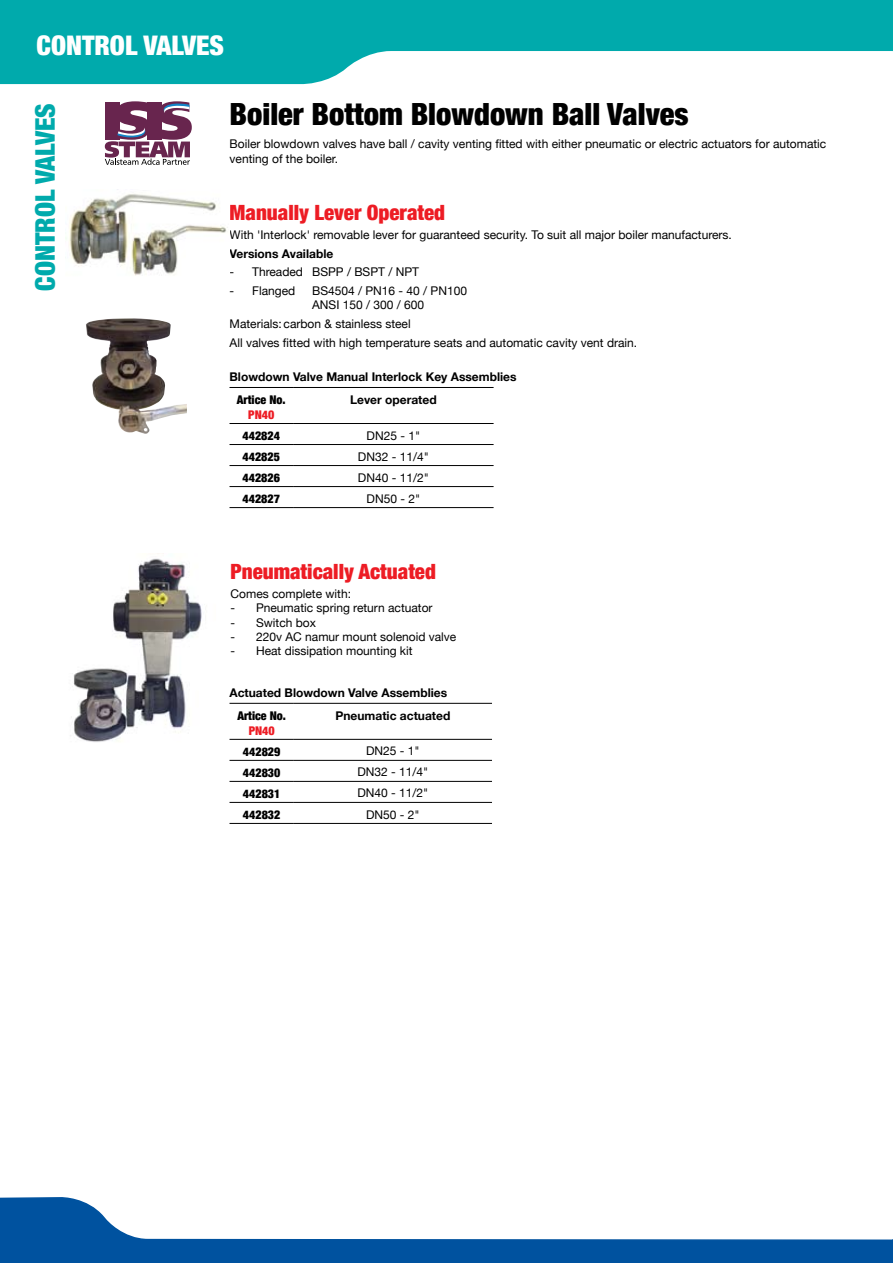
<style>
.page{position:relative;width:893px;height:1263px;background:#fff}
.page>*{position:absolute;margin:0;border:0;box-sizing:border-box;transform-origin:0 0}
.t1{font:900 condensed 30.6px "Helvetica Neue";color:#000}
.t2{font:900 condensed 27px "Helvetica Neue";color:#fff}
.t3{font:900 condensed 27px "Helvetica Neue";color:#00aaac}
.t4{font:900 condensed 21px "Helvetica Neue";color:#ed1c24}
.t5{font:12px/14.4px "Helvetica Neue";color:#000}
.t6{font:700 12px "Helvetica Neue";color:#000}
.t7{font:900 condensed 12px "Helvetica Neue";color:#000}
.t8{font:900 condensed 12px "Helvetica Neue";color:#ed1c24}
</style>
<div class="page">
<svg style="left:0;top:0;width:892px;height:85px;fill:#00aaac"></svg>
<svg style="left:0;top:1197px;width:892px;height:66px"></svg>
<svg style="left:892px;top:0;width:1px;height:52px"></svg>
<svg style="left:892px;top:1239px;width:1px;height:24px"></svg>
<img style="left:65px;top:189px;width:163px;height:87px">
<img style="left:86px;top:318px;width:101px;height:116px">
<hr style="left:230px;top:387px;width:63px;height:1px;background:#000">
<hr style="left:293px;top:387px;width:201px;height:1px;background:#000">
<hr style="left:230px;top:423px;width:63px;height:1px;background:#000">
<hr style="left:293px;top:423px;width:201px;height:1px;background:#000">
<hr style="left:230px;top:444px;width:63px;height:1px;background:#000">
<hr style="left:293px;top:444px;width:201px;height:1px;background:#000">
<hr style="left:230px;top:465px;width:63px;height:1px;background:#000">
<hr style="left:293px;top:465px;width:201px;height:1px;background:#000">
<hr style="left:230px;top:486px;width:63px;height:1px;background:#000">
<hr style="left:293px;top:486px;width:201px;height:1px;background:#000">
<hr style="left:230px;top:507px;width:63px;height:1px;background:#000">
<hr style="left:293px;top:507px;width:201px;height:1px;background:#000">
<img style="left:70px;top:558px;width:132px;height:184px">
<hr style="left:230px;top:703px;width:64px;height:1px;background:#000">
<hr style="left:294px;top:703px;width:198px;height:1px;background:#000">
<hr style="left:230px;top:739px;width:64px;height:1px;background:#000">
<hr style="left:294px;top:739px;width:198px;height:1px;background:#000">
<hr style="left:230px;top:760px;width:64px;height:1px;background:#000">
<hr style="left:294px;top:760px;width:198px;height:1px;background:#000">
<hr style="left:230px;top:781px;width:64px;height:1px;background:#000">
<hr style="left:294px;top:781px;width:198px;height:1px;background:#000">
<hr style="left:230px;top:802px;width:64px;height:1px;background:#000">
<hr style="left:294px;top:802px;width:198px;height:1px;background:#000">
<hr style="left:230px;top:823px;width:64px;height:1px;background:#000">
<hr style="left:294px;top:823px;width:198px;height:1px;background:#000">
<svg style="left:105px;top:101px;width:87px;height:64px"></svg>
<h2 class="t2" style="left:37px;top:35px;width:189px">CONTROL VALVES</h2>
<h2 class="t3" style="left:35px;top:291px;width:189px;rotate:-90deg">CONTROL VALVES</h2>
<h1 class="t1" style="left:230px;top:102px;width:461px">Boiler Bottom Blowdown Ball Valves</h1>
<p class="t5" style="left:230px;top:137px;width:598px">Boiler blowdown valves have ball / cavity venting fitted with either pneumatic or electric actuators for automatic venting of the boiler.</p>
<h3 class="t4" style="left:230px;top:205px;width:217px">Manually Lever Operated</h3>
<p class="t5" style="left:230px;top:227px;width:504px">With 'Interlock' removable lever for guaranteed security. To suit all major boiler manufacturers.</p>
<p class="t6" style="left:230px;top:249px;width:105px">Versions Available</p>
<p class="t5" style="left:230px;top:265px;width:191px">- Threaded BSPP / BSPT / NPT</p>
<p class="t5" style="left:230px;top:283px;width:67px">- Flanged</p>
<p class="t5" style="left:312px;top:283px;width:156px">BS4504 / PN16 - 40 / PN100<br>ANSI 150 / 300 / 600</p>
<p class="t5" style="left:230px;top:314px;width:409px;line-height:18.6px">Materials: carbon &amp; stainless steel<br>All valves fitted with high temperature seats and automatic cavity vent drain.</p>
<p class="t6" style="left:230px;top:372px;width:289px">Blowdown Valve Manual Interlock Key Assemblies</p>
<p class="t7" style="left:237px;top:395px;width:50px">Artice No.</p>
<p class="t8" style="left:248px;top:410px;width:28px">PN40</p>
<p class="t6" style="left:350px;top:395px;width:88px">Lever operated</p>
<p class="t7" style="left:243px;top:431px;width:39px">442824</p>
<p class="t5" style="left:367px;top:428px;width:55px">DN25 - 1"</p>
<p class="t7" style="left:243px;top:452px;width:39px">442825</p>
<p class="t5" style="left:358px;top:449px;width:72px">DN32 - 11/4"</p>
<p class="t7" style="left:243px;top:473px;width:39px">442826</p>
<p class="t5" style="left:358px;top:470px;width:72px">DN40 - 11/2"</p>
<p class="t7" style="left:243px;top:494px;width:39px">442827</p>
<p class="t5" style="left:367px;top:491px;width:55px">DN50 - 2"</p>
<h3 class="t4" style="left:231px;top:564px;width:207px">Pneumatically Actuated</h3>
<p class="t5" style="left:231px;top:586px;width:122px">Comes complete with:</p>
<p class="t5" style="left:231px;top:601px;width:203px">- Pneumatic spring return actuator</p>
<p class="t5" style="left:231px;top:615px;width:87px">- Switch box</p>
<p class="t5" style="left:231px;top:629px;width:227px">- 220v AC namur mount solenoid valve</p>
<p class="t5" style="left:231px;top:644px;width:183px">- Heat dissipation mounting kit</p>
<p class="t6" style="left:230px;top:688px;width:219px">Actuated Blowdown Valve Assemblies</p>
<p class="t7" style="left:237px;top:711px;width:50px">Artice No.</p>
<p class="t8" style="left:249px;top:726px;width:28px">PN40</p>
<p class="t6" style="left:335px;top:711px;width:116px">Pneumatic actuated</p>
<p class="t7" style="left:243px;top:747px;width:39px">442829</p>
<p class="t5" style="left:366px;top:744px;width:55px">DN25 - 1"</p>
<p class="t7" style="left:243px;top:768px;width:39px">442830</p>
<p class="t5" style="left:357px;top:765px;width:72px">DN32 - 11/4"</p>
<p class="t7" style="left:243px;top:789px;width:39px">442831</p>
<p class="t5" style="left:357px;top:786px;width:72px">DN40 - 11/2"</p>
<p class="t7" style="left:243px;top:810px;width:39px">442832</p>
<p class="t5" style="left:366px;top:807px;width:55px">DN50 - 2"</p>
</div>
